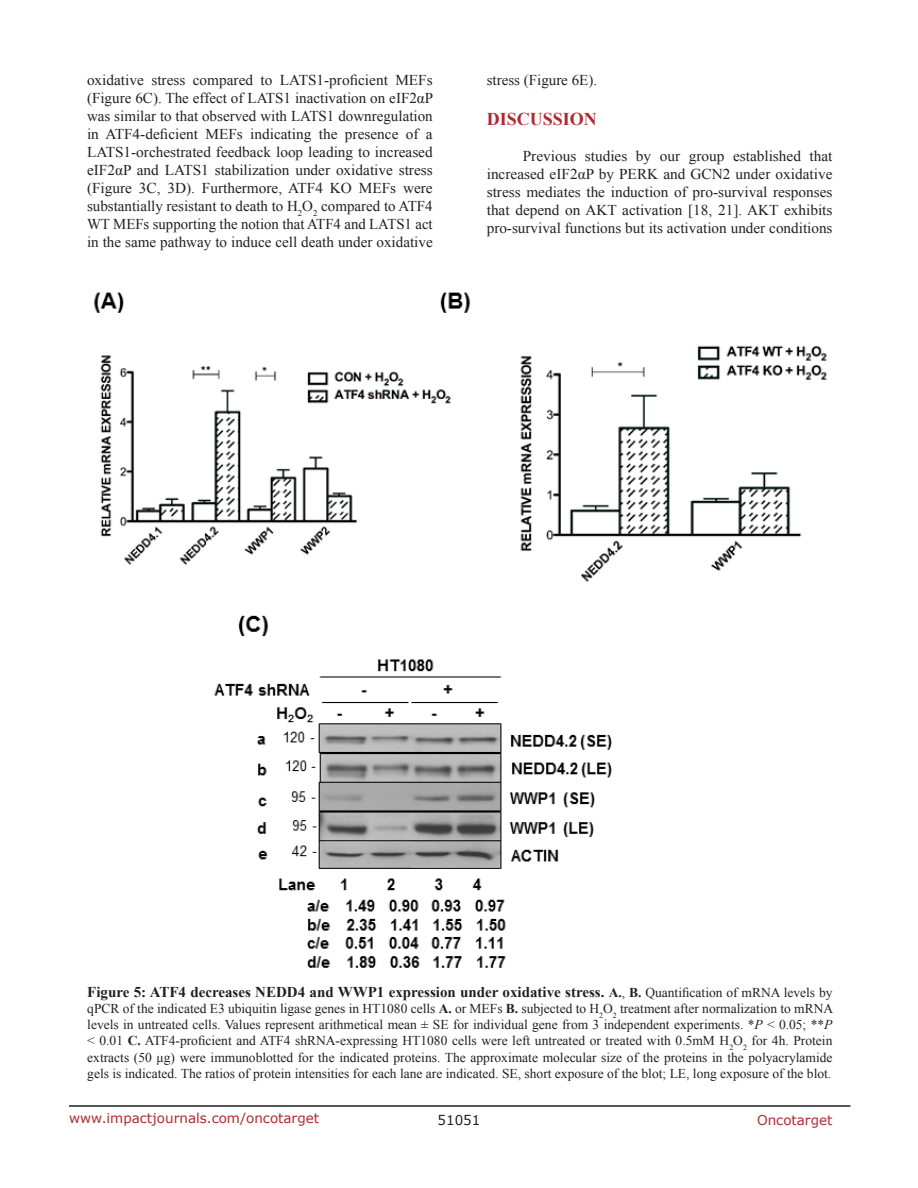
<style>
.page{position:relative;width:918px;height:1188px;background:#fff}
.page>*{position:absolute;margin:0;border:0;box-sizing:border-box;transform-origin:0 0}
.t1{font:700 18px "Times New Roman";color:#ac2b31}
.t2{font:15px/18px "Times New Roman";color:#221f22;text-align:justify}
.t3{font:700 15px "Times New Roman";color:#221f22}
.t4{font:13.5px/16.2px "Times New Roman";color:#221f22;text-align:justify}
.t5{font:13.5px "Verdana";color:#ac2b31}
.t6{font:13.5px "Verdana";color:#221f22}
.s1{font-size:13.5px}
.s2{font-weight:400;font-size:13.5px}
.s3{font-weight:700}
.s4{font-style:italic}
</style>
<div class="page">
<hr style="left:69px;top:1105px;width:781px;height:2px;background:#231f20">
<img style="left:94px;top:292px;width:733px;height:676px">
<p class="t2" style="left:87px;top:71px;width:348px">oxidative stress compared to LATS1-proficient MEFs (Figure 6C). The effect of LATS1 inactivation on eIF2αP was similar to that observed with LATS1 downregulation in ATF4-deficient MEFs indicating the presence of a LATS1-orchestrated feedback loop leading to increased eIF2αP and LATS1 stabilization under oxidative stress (Figure 3C, 3D). Furthermore, ATF4 KO MEFs were substantially resistant to death to H<sub>2</sub>O<sub>2</sub> compared to ATF4<br>WT MEFs supporting the notion that ATF4 and LATS1 act in the same pathway to induce cell death under oxidative</p>
<p class="t2" style="left:487px;top:71px;width:112px">stress (Figure 6E).</p>
<p class="t1" style="left:487px;top:107px;width:112px">DISCUSSION</p>
<p class="t2" style="left:487px;top:147px;width:347px;text-indent:36px">Previous studies by our group established that increased eIF2αP by PERK and GCN2 under oxidative stress mediates the induction of pro-survival responses that depend on AKT activation [18, 21]. AKT exhibits pro-survival functions but its activation under conditions</p>
<p class="t3" style="left:87px;top:981px;width:747px">Figure 5: ATF4 decreases NEDD4 and WWP1 expression under oxidative stress. <span class="s1">A.</span><span class="s2">,</span> <span class="s1">B.</span> <span class="s2">Quantification of mRNA levels by</span></p>
<p class="t4" style="left:87px;top:1000px;width:747px">qPCR of the indicated E3 ubiquitin ligase genes in HT1080 cells <span class="s3">A.</span> or MEFs <span class="s3">B.</span> subjected to H<sub>2</sub>O<sub>2</sub> treatment after normalization to mRNA levels in untreated cells. Values represent arithmetical mean ± SE for individual gene from 3 independent experiments. *<span class="s4">P</span> &lt; 0.05; **<span class="s4">P </span>&lt; 0.01 <span class="s3">C.</span> ATF4-proficient and ATF4 shRNA-expressing HT1080 cells were left untreated or treated with 0.5mM H<sub>2</sub>O<sub>2</sub> for 4h. Protein extracts (50 μg) were immunoblotted for the indicated proteins. The approximate molecular size of the proteins in the polyacrylamide gels is indicated. The ratios of protein intensities for each lane are indicated. SE, short exposure of the blot; LE, long exposure of the blot.</p>
<p class="t5" style="left:69px;top:1109px;width:252px">www.impactjournals.com/oncotarget</p>
<p class="t6" style="left:438px;top:1111px;width:44px">51051</p>
<p class="t5" style="left:757px;top:1111px;width:77px">Oncotarget</p>
</div>
